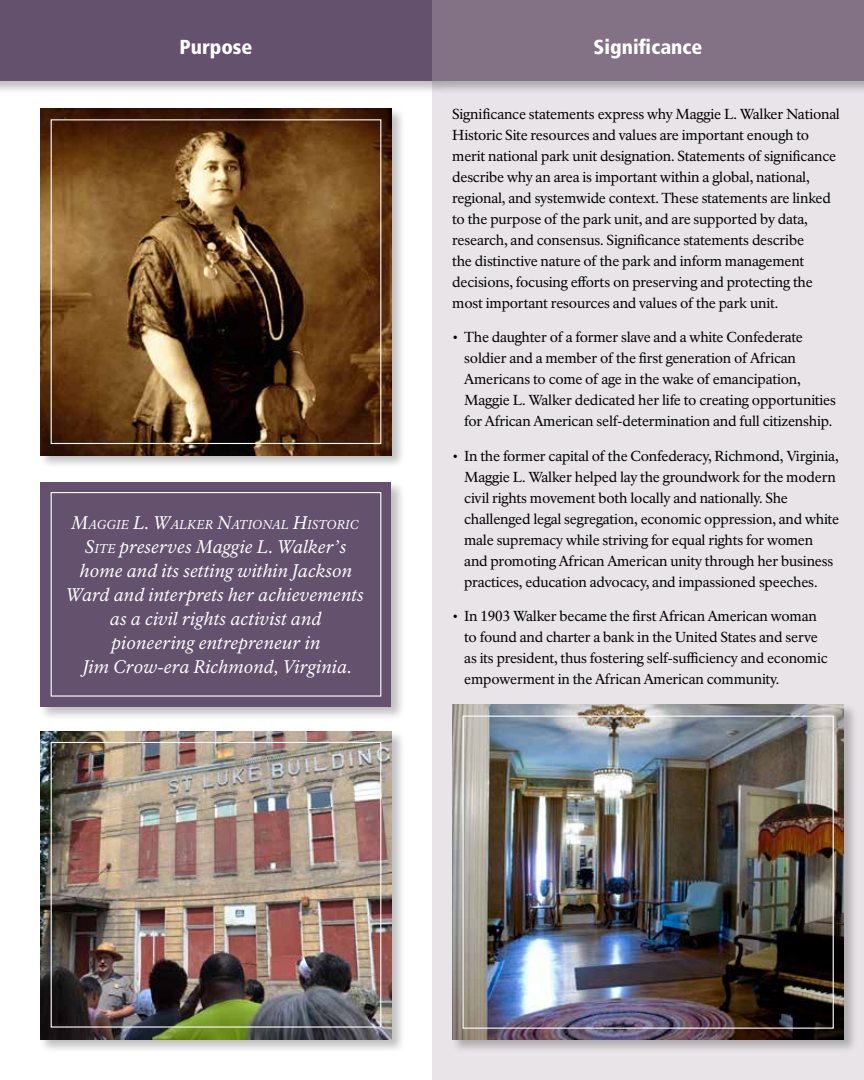
<style>
.page{position:relative;width:864px;height:1080px;background:#fff}
.page>*{position:absolute;margin:0;border:0;box-sizing:border-box;transform-origin:0 0}
.t1{font:900 condensed 20.25px "Frutiger LT Std";color:#fff}
.t2{font:italic 18px/24px "NPS Rawlinson OT";letter-spacing:.01em;color:#fff;text-align:center}
.t3{font:14.25px/21px "NPS Rawlinson OT";letter-spacing:-.015em;color:#000}
.t4{font:italic 12.6px "NPS Rawlinson OT";letter-spacing:.015em;color:#fff}
.s1{font-size:18px}
.s2{font-style:inherit}
.s3{font-size:12.6px}
</style>
<div class="page">
<div style="left:432px;top:81px;width:432px;height:999px;background:#e8e4e7"></div>
<div style="left:0;top:0;width:446px;height:95px;background:#000;opacity:.25"></div>
<div style="left:0;top:0;width:432px;height:81px;background:#63516d"></div>
<div style="left:430px;top:0;width:434px;height:95px;background:#000;opacity:.25"></div>
<div style="left:432px;top:0;width:432px;height:81px;background:#837186"></div>
<div style="left:451px;top:703px;width:407px;height:351px;background:#000;opacity:.25"></div>
<img style="left:452px;top:704px;width:392px;height:336px">
<div style="left:463px;top:716px;width:371px;height:313px;border:1px solid #fff"></div>
<div style="left:39px;top:106px;width:366px;height:363px;background:#000;opacity:.25"></div>
<img style="left:40px;top:108px;width:352px;height:347px">
<div style="left:39px;top:729px;width:366px;height:324px;background:#000;opacity:.25"></div>
<img style="left:40px;top:731px;width:352px;height:309px">
<div style="left:38px;top:480px;width:368px;height:241px;background:#000;opacity:.25"></div>
<div style="left:40px;top:482px;width:352px;height:225px;background:#63516d"></div>
<div style="left:51px;top:119px;width:330px;height:325px;border:1px solid #fff"></div>
<div style="left:51px;top:742px;width:330px;height:286px;border:1px solid #fff"></div>
<div style="left:51px;top:492px;width:330px;height:205px;border:1px solid #fff"></div>
<h1 class="t1" style="left:180px;top:35px;width:74px">Purpose</h1>
<h1 class="t1" style="left:594px;top:35px;width:110px">Significance</h1>
<p class="t4" style="left:71px;top:517px;width:289px"><span class="s1">M</span>AGGIE <span class="s1">L. W</span>ALKER <span class="s1">N</span>ATIONAL <span class="s1">H</span>ISTORIC</p>
<p class="t2" style="left:66px;top:535px;width:299px"><span class="s2">S</span><span class="s3">ITE</span> preserves Maggie L. Walker’s home and its setting within Jackson Ward and interprets her achievements as a civil rights activist and pioneering entrepreneur in<br>Jim Crow-era Richmond, Virginia.</p>
<p class="t3" style="left:452px;top:103px;width:389px">Significance statements express why Maggie L. Walker National Historic Site resources and values are important enough to merit national park unit designation. Statements of significance describe why an area is important within a global, national, regional, and systemwide context. These statements are linked to the purpose of the park unit, and are supported by data, research, and consensus. Significance statements describe<br>the distinctive nature of the park and inform management decisions, focusing efforts on preserving and protecting the most important resources and values of the park unit.</p>
<p class="t3" style="left:464px;top:327px;width:373px;text-indent:-12px">• The daughter of a former slave and a white Confederate soldier and a member of the first generation of African Americans to come of age in the wake of emancipation, Maggie L. Walker dedicated her life to creating opportunities for African American self-determination and full citizenship.</p>
<p class="t3" style="left:464px;top:445px;width:376px;text-indent:-12px">• In the former capital of the Confederacy, Richmond, Virginia, Maggie L. Walker helped lay the groundwork for the modern civil rights movement both locally and nationally. She challenged legal segregation, economic oppression, and white male supremacy while striving for equal rights for women and promoting African American unity through her business practices, education advocacy, and impassioned speeches.</p>
<p class="t3" style="left:464px;top:606px;width:365px;text-indent:-12px">• In 1903 Walker became the first African American woman to found and charter a bank in the United States and serve as its president, thus fostering self-sufficiency and economic empowerment in the African American community.</p>
</div>
